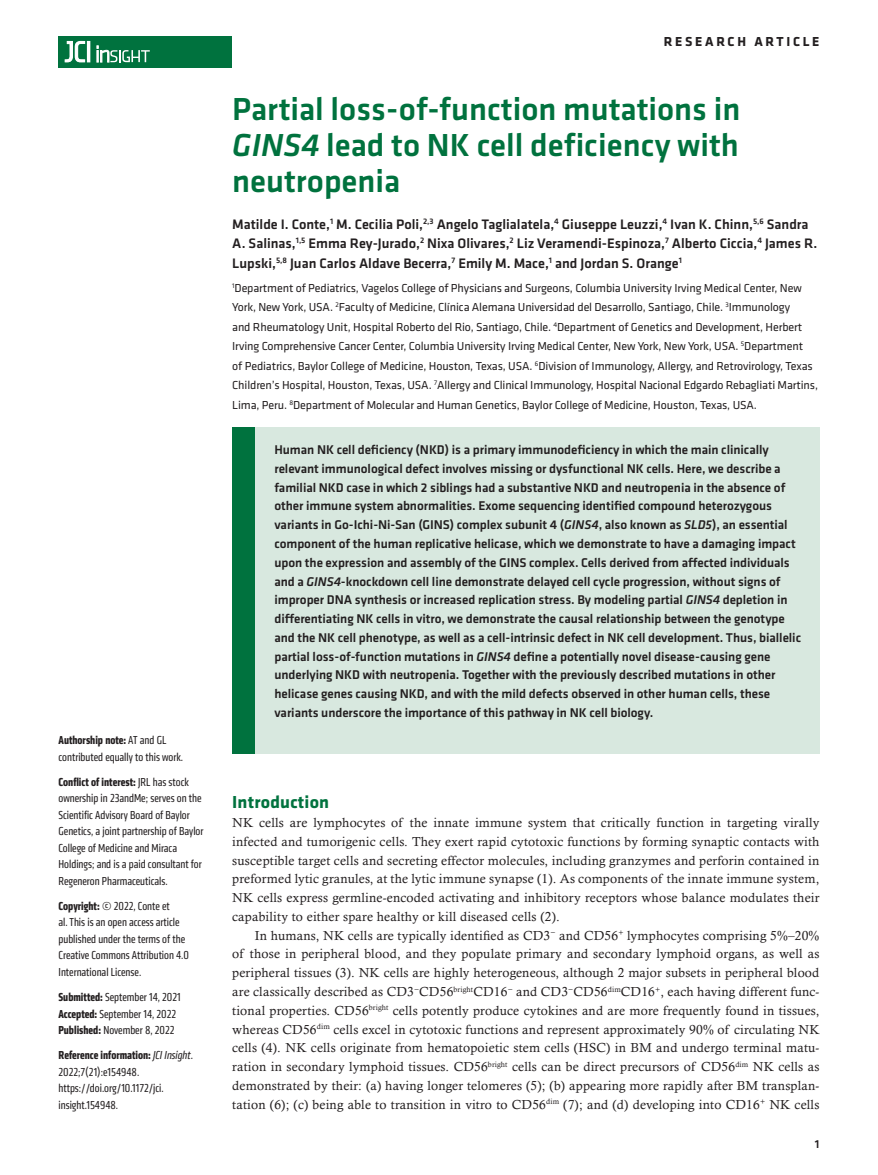
<style>
.page{position:relative;width:878px;height:1175px;background:#fff}
.page>*{position:absolute;margin:0;border:0;box-sizing:border-box;transform-origin:0 0}
.Head_level_1{font:500 33px/36px "Klavika Basic";color:#00723e;text-align:justify}
.Head_level_2{font:700 18px "Klavika";letter-spacing:.01em;color:#00723e}
.Authors{font:500 14.25px/19.5px "Klavika Basic";color:#231f20}
.t1{font:700 13.5px "Klavika Basic";letter-spacing:.2em;color:#231f20}
.Normal_first{font:13.2px/18.8px "Calisto MT Std";letter-spacing:.015em;color:#231f20;text-align:justify}
.Abstract_standfirst{font:500 13.2px/18.8px "Klavika Basic";letter-spacing:-.005em;color:#231f20}
.Affiliations{font:12px/19.5px "Klavika";letter-spacing:-.01em;color:#231f20}
.Info_box{font:condensed 12px/16.5px "Klavika";color:#231f20}
.t2{font:500 12px "Klavika Basic";color:#231f20}
.s1{font-weight:700}
.s2{font-style:italic}
</style>
<div class="page">
<div style="left:59px;top:36px;width:173px;height:31px;background:#00723e"></div>
<hr style="left:87px;top:41px;width:3px;height:21px;background:#fff">
<svg style="left:64px;top:41px;width:21px;height:22px"></svg>
<svg style="left:97px;top:46px;width:53px;height:16px"></svg>
<div style="left:232px;top:427px;width:587px;height:327px;background:#d8e8df"></div>
<div style="left:232px;top:427px;width:22px;height:327px;background:#00723e"></div>
<p class="Info_box" style="left:59px;top:732px;width:126px"><span class="s1">Authorship note:</span> AT and GL contributed equally to this work.</p>
<p class="Info_box" style="left:59px;top:773px;width:146px"><span class="s1">Conflict of interest:</span> JRL has stock ownership in 23andMe; serves on the Scientific Advisory Board of Baylor Genetics, a joint partnership of Baylor College of Medicine and Miraca Holdings; and is a paid consultant for Regeneron Pharmaceuticals.</p>
<p class="Info_box" style="left:59px;top:897px;width:132px"><span class="s1">Copyright:</span> © 2022, Conte et<br>al. This is an open access article published under the terms of the<br>Creative Commons Attribution 4.0<br>International License.</p>
<p class="Info_box" style="left:59px;top:988px;width:124px"><span class="s1">Submitted:</span> September 14, 2021<br><span class="s1">Accepted:</span> September 14, 2022<br><span class="s1">Published:</span> November 8, 2022</p>
<p class="Info_box" style="left:59px;top:1046px;width:136px"><span class="s1">Reference information:</span> <span class="s2">JCI Insight</span>.<br>2022;7(21):e154948. https://doi.org/10.1172/jci. insight.154948.</p>
<p class="t1" style="left:663px;top:32px;width:157px">RESEARCH ARTICLE</p>
<p class="Head_level_1" style="left:232px;top:91px;width:509px">Partial loss-of-function mutations in <span class="s2">GINS4</span> lead to NK cell deficiency with neutropenia</p>
<p class="Authors" style="left:232px;top:214px;width:586px">Matilde I. Conte,<sup>1</sup> M. Cecilia Poli,<sup>2,3</sup> Angelo Taglialatela,<sup>4</sup> Giuseppe Leuzzi,<sup>4</sup> Ivan K. Chinn,<sup>5,6</sup> Sandra<br>A. Salinas,<sup>1,5</sup> Emma Rey-Jurado,<sup>2</sup> Nixa Olivares,<sup>2</sup> Liz Veramendi-Espinoza,<sup>7</sup> Alberto Ciccia,<sup>4</sup> James R.<br>Lupski,<sup>5,8</sup> Juan Carlos Aldave Becerra,<sup>7</sup> Emily M. Mace,<sup>1</sup> and Jordan S. Orange<sup>1</sup></p>
<p class="Affiliations" style="left:232px;top:277px;width:587px"><sup>1</sup>Department of Pediatrics, Vagelos College of Physicians and Surgeons, Columbia University Irving Medical Center, New York, New York, USA. <sup>2</sup>Faculty of Medicine, Clínica Alemana Universidad del Desarrollo, Santiago, Chile. <sup>3</sup>Immunology<br>and Rheumatology Unit, Hospital Roberto del Rio, Santiago, Chile. <sup>4</sup>Department of Genetics and Development, Herbert Irving Comprehensive Cancer Center, Columbia University Irving Medical Center, New York, New York, USA. <sup>5</sup>Department<br>of Pediatrics, Baylor College of Medicine, Houston, Texas, USA. <sup>6</sup>Division of Immunology, Allergy, and Retrovirology, Texas Children’s Hospital, Houston, Texas, USA. <sup>7</sup>Allergy and Clinical Immunology, Hospital Nacional Edgardo Rebagliati Martins, Lima, Peru. <sup>8</sup>Department of Molecular and Human Genetics, Baylor College of Medicine, Houston, Texas, USA.</p>
<p class="Abstract_standfirst" style="left:274px;top:440px;width:528px">Human NK cell deficiency (NKD) is a primary immunodeficiency in which the main clinically relevant immunological defect involves missing or dysfunctional NK cells. Here, we describe a familial NKD case in which 2 siblings had a substantive NKD and neutropenia in the absence of other immune system abnormalities. Exome sequencing identified compound heterozygous variants in Go-Ichi-Ni-San (GINS) complex subunit 4 (<span class="s2">GINS4</span>, also known as <span class="s2">SLD5</span>), an essential component of the human replicative helicase, which we demonstrate to have a damaging impact upon the expression and assembly of the GINS complex. Cells derived from affected individuals and a <span class="s2">GINS4</span>-knockdown cell line demonstrate delayed cell cycle progression, without signs of improper DNA synthesis or increased replication stress. By modeling partial <span class="s2">GINS4</span> depletion in differentiating NK cells in vitro, we demonstrate the causal relationship between the genotype and the NK cell phenotype, as well as a cell-intrinsic defect in NK cell development. Thus, biallelic partial loss-of-function mutations in <span class="s2">GINS4</span> define a potentially novel disease-causing gene underlying NKD with neutropenia. Together with the previously described mutations in other helicase genes causing NKD, and with the mild defects observed in other human cells, these variants underscore the importance of this pathway in NK cell biology.</p>
<p class="Head_level_2" style="left:232px;top:789px;width:98px">Introduction</p>
<p class="Normal_first" style="left:232px;top:813px;width:588px">NK cells are lymphocytes of the innate immune system that critically function in targeting virally infected and tumorigenic cells. They exert rapid cytotoxic functions by forming synaptic contacts with susceptible target cells and secreting effector molecules, including granzymes and perforin contained in preformed lytic granules, at the lytic immune synapse (1). As components of the innate immune system, NK cells express germline-encoded activating and inhibitory receptors whose balance modulates their capability to either spare healthy or kill diseased cells (2).</p>
<p class="Normal_first" style="left:232px;top:925px;width:588px;text-indent:22px">In humans, NK cells are typically identified as CD3<sup>−</sup> and CD56<sup>+</sup> lymphocytes comprising 5%–20% of those in peripheral blood, and they populate primary and secondary lymphoid organs, as well as peripheral tissues (3). NK cells are highly heterogeneous, although 2 major subsets in peripheral blood are classically described as CD3<sup>−</sup>CD56<sup>bright</sup>CD16<sup>−</sup> and CD3<sup>−</sup>CD56<sup>dim</sup>CD16<sup>+</sup>, each having different func&shy;tional properties. CD56<sup>bright</sup> cells potently produce cytokines and are more frequently found in tissues, whereas CD56<sup>dim</sup> cells excel in cytotoxic functions and represent approximately 90% of circulating NK cells (4). NK cells originate from hematopoietic stem cells (HSC) in BM and undergo terminal matu&shy;ration in secondary lymphoid tissues. CD56<sup>bright</sup> cells can be direct precursors of CD56<sup>dim</sup> NK cells as demonstrated by their: (a) having longer telomeres (5); (b) appearing more rapidly after BM transplan&shy;tation (6); (c) being able to transition in vitro to CD56<sup>dim</sup> (7); and (d) developing into CD16<sup>+</sup> NK cells</p>
<p class="t2" style="left:814px;top:1135px;width:6px">1</p>
</div>
